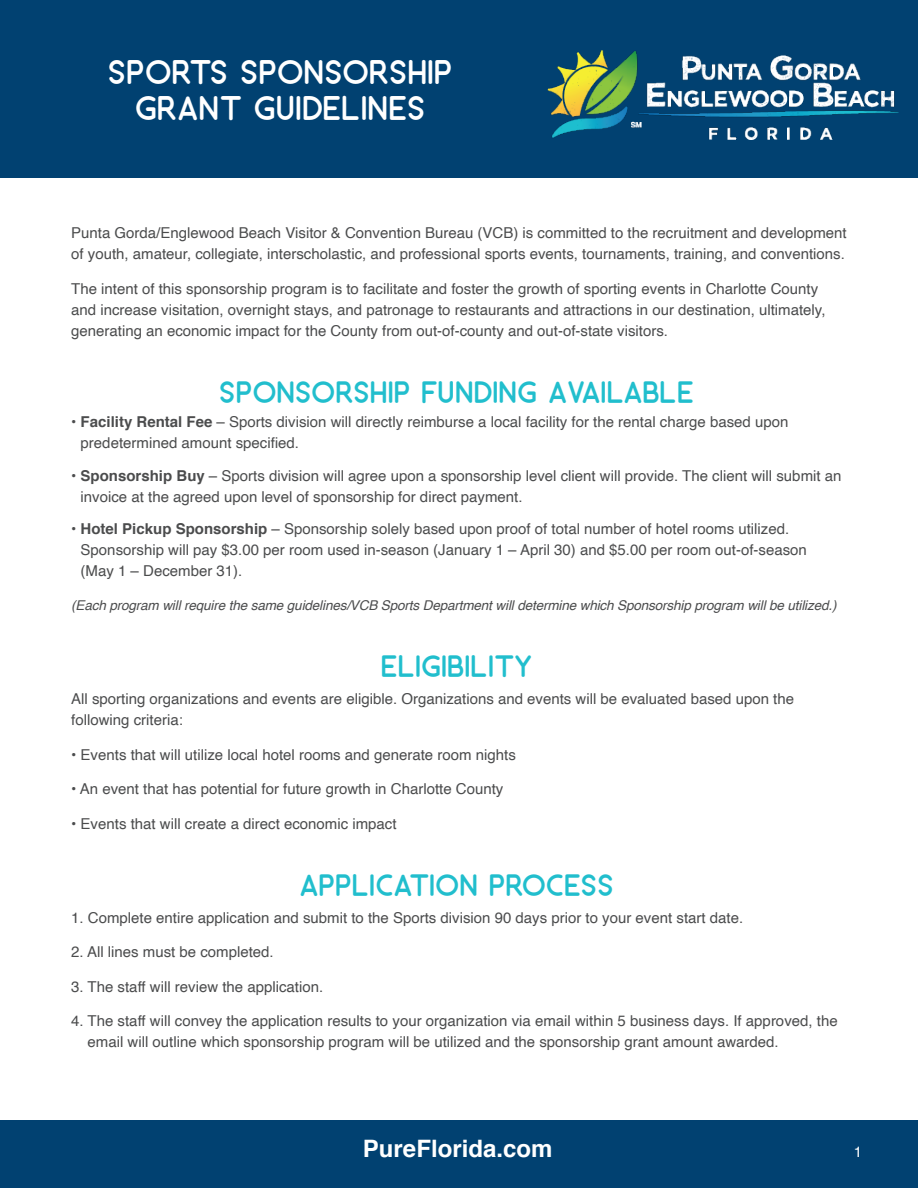
<style>
.page{position:relative;width:918px;height:1188px;background:#fff}
.page>*{position:absolute;margin:0;border:0;box-sizing:border-box;transform-origin:0 0}
.t1{font:30px "Motherline Sans";color:#fff}
.t2{font:27px "Motherline Sans";color:#21becd}
.t3{font:700 24px "Helvetica";color:#fff}
.t4{font:15px/21px "Helvetica";color:#4b4c4d}
.t5{font:15px "Helvetica";color:#fff}
.t6{font:italic 13.5px "Helvetica";letter-spacing:-.01em;color:#4b4c4d}
.s1{font-weight:700}
</style>
<div class="page">
<div style="left:0;top:0;width:918px;height:177px;background:#014171"></div>
<img style="left:547px;top:51px;width:351px;height:89px">
<div style="left:0;top:1120px;width:918px;height:68px;background:#014171"></div>
<p class="t1" style="left:111px;top:55px;width:346px">SPORTS SPONSORSHIP</p>
<p class="t1" style="left:138px;top:91px;width:292px">GRANT GUIDELINES</p>
<p class="t4" style="left:71px;top:223px;width:777px">Punta Gorda/Englewood Beach Visitor &amp; Convention Bureau (VCB) is committed to the recruitment and development of youth, amateur, collegiate, interscholastic, and professional sports events, tournaments, training, and conventions.</p>
<p class="t4" style="left:71px;top:278px;width:756px">The intent of this sponsorship program is to facilitate and foster the growth of sporting events in Charlotte County and increase visitation, overnight stays, and patronage to restaurants and attractions in our destination, ultimately, generating an economic impact for the County from out-of-county and out-of-state visitors.</p>
<p class="t2" style="left:222px;top:376px;width:476px">SPONSORSHIP FUNDING AVAILABLE</p>
<p class="t4" style="left:81px;top:412px;width:709px;text-indent:-9px"><span class="s1">• Facility Rental Fee</span> – Sports division will directly reimburse a local facility for the rental charge based upon predetermined amount specified.</p>
<p class="t4" style="left:81px;top:465px;width:762px;text-indent:-9px"><span class="s1">• Sponsorship Buy</span> – Sports division will agree upon a sponsorship level client will provide. The client will submit an invoice at the agreed upon level of sponsorship for direct payment.</p>
<p class="t4" style="left:81px;top:518px;width:728px;text-indent:-9px"><span class="s1">• Hotel Pickup Sponsorship</span> – Sponsorship solely based upon proof of total number of hotel rooms utilized.<br>Sponsorship will pay $3.00 per room used in-season (January 1 – April 30) and $5.00 per room out-of-season (May 1 – December 31).</p>
<p class="t6" style="left:71px;top:595px;width:767px">(Each program will require the same guidelines/VCB Sports Department will determine which Sponsorship program will be utilized.)</p>
<p class="t2" style="left:383px;top:651px;width:153px">ELIGIBILITY</p>
<p class="t4" style="left:71px;top:689px;width:724px">All sporting organizations and events are eligible. Organizations and events will be evaluated based upon the following criteria:</p>
<p class="t4" style="left:71px;top:744px;width:446px">• Events that will utilize local hotel rooms and generate room nights</p>
<p class="t4" style="left:71px;top:779px;width:434px">• An event that has potential for future growth in Charlotte County</p>
<p class="t4" style="left:71px;top:813px;width:327px">• Events that will create a direct economic impact</p>
<p class="t2" style="left:302px;top:870px;width:316px">APPLICATION PROCESS</p>
<p class="t4" style="left:71px;top:907px;width:673px">1. Complete entire application and submit to the Sports division 90 days prior to your event start date.</p>
<p class="t4" style="left:71px;top:942px;width:204px">2. All lines must be completed.</p>
<p class="t4" style="left:71px;top:976px;width:254px">3. The staff will review the application.</p>
<p class="t4" style="left:88px;top:1011px;width:752px;text-indent:-16px">4. The staff will convey the application results to your organization via email within 5 business days. If approved, the email will outline which sponsorship program will be utilized and the sponsorship grant amount awarded.</p>
<p class="t3" style="left:363px;top:1129px;width:191px">PureFlorida.com</p>
<p class="t5" style="left:854px;top:1141px;width:10px">1</p>
</div>
